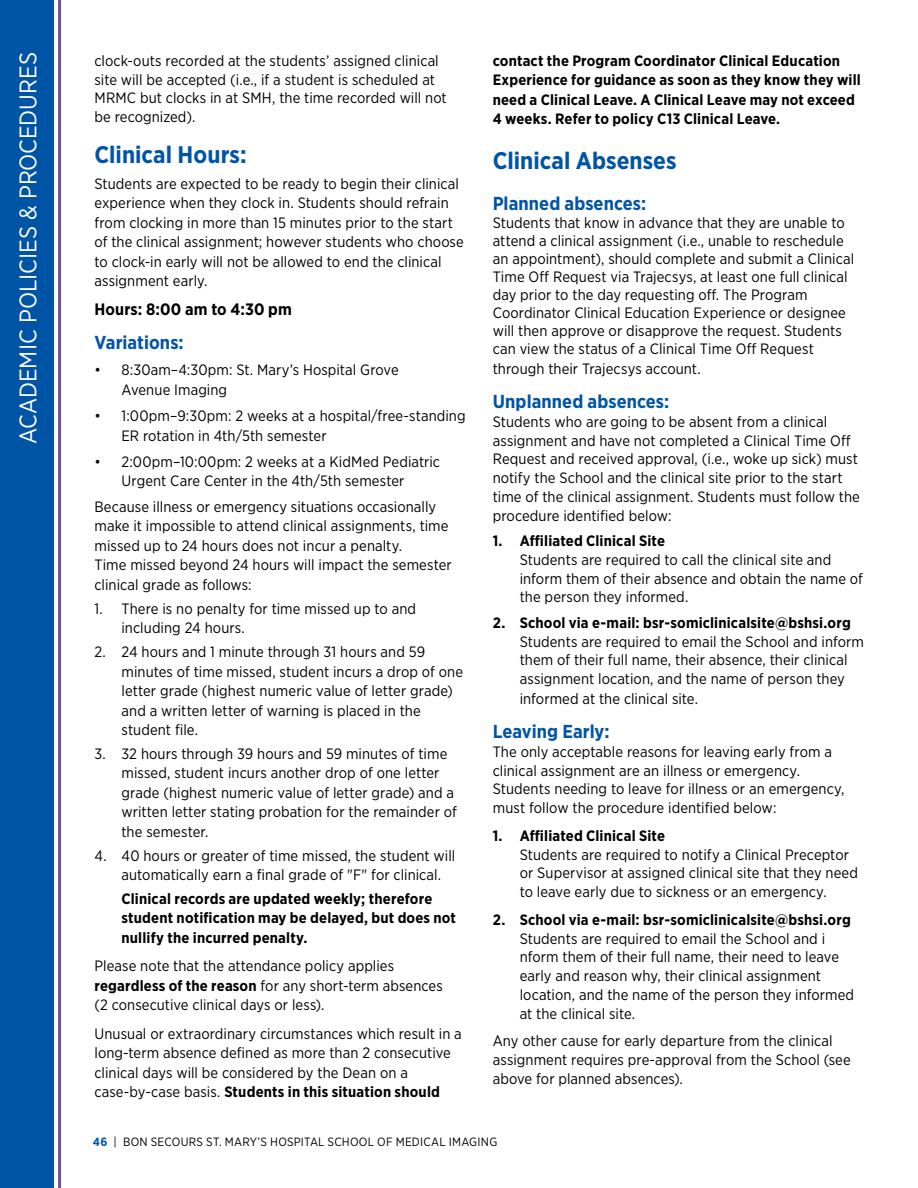
<style>
.page{position:relative;width:918px;height:1188px;background:#fff}
.page>*{position:absolute;margin:0;border:0;box-sizing:border-box;transform-origin:0 0}
.t1{font:700 24px "Gotham Narrow";color:#0054a6}
.t2{font:24px "Gotham Narrow";color:#fff}
.t3{font:700 18.75px "Gotham Narrow";letter-spacing:.005em;color:#0054a6}
.t4{font:700 16.5px "Gotham Narrow";letter-spacing:.01em;color:#000}
.t5{font:15px/19.5px "Gotham Narrow";letter-spacing:.005em;color:#000}
.t6{font:700 15px/19.5px "Gotham Narrow";letter-spacing:.01em;color:#000}
.t7{font:12px "Gotham Narrow";letter-spacing:.02em;color:#000}
.s1{font-weight:700}
.s2{font-weight:700;color:#0054a6}
</style>
<div class="page">
<div style="left:0;top:0;width:54px;height:1188px;background:#0054a6"></div>
<hr style="left:58px;top:0;width:3px;height:1188px;background:#735193">
<h1 class="t2" style="left:13px;top:444px;width:394px;rotate:-90deg">ACADEMIC POLICIES &amp; PROCEDURES</h1>
<p class="t5" style="left:94px;top:51px;width:354px;line-height:18.8px">clock-outs recorded at the students’ assigned clinical site will be accepted (i.e., if a student is scheduled at MRMC but clocks in at SMH, the time recorded will not be recognized).</p>
<h1 class="t1" style="left:94px;top:139px;width:154px">Clinical Hours:</h1>
<p class="t5" style="left:94px;top:174px;width:371px">Students are expected to be ready to begin their clinical experience when they clock in. Students should refrain from clocking in more than 15 minutes prior to the start of the clinical assignment; however students who choose to clock-in early will not be allowed to end the clinical assignment early.</p>
<p class="t4" style="left:94px;top:298px;width:199px">Hours: 8:00 am to 4:30 pm</p>
<p class="t3" style="left:94px;top:331px;width:91px">Variations:</p>
<p class="t5" style="left:122px;top:360px;width:279px;text-indent:-27px">• 8:30am–4:30pm: St. Mary’s Hospital Grove<br>Avenue Imaging</p>
<p class="t5" style="left:122px;top:406px;width:346px;text-indent:-27px">• 1:00pm–9:30pm: 2 weeks at a hospital/free-standing<br>ER rotation in 4th/5th semester</p>
<p class="t5" style="left:94px;top:452px;width:347px;text-align:center">• 2:00pm–10:00pm: 2 weeks at a KidMed Pediatric<br>Urgent Care Center in the 4th/5th semester</p>
<p class="t5" style="left:94px;top:497px;width:359px">Because illness or emergency situations occasionally make it impossible to attend clinical assignments, time missed up to 24 hours does not incur a penalty.<br>Time missed beyond 24 hours will impact the semester clinical grade as follows:</p>
<p class="t5" style="left:122px;top:598px;width:296px;text-indent:-27px">1. There is no penalty for time missed up to and including 24 hours.</p>
<p class="t5" style="left:122px;top:642px;width:343px;text-indent:-27px">2. 24 hours and 1 minute through 31 hours and 59 minutes of time missed, student incurs a drop of one letter grade (highest numeric value of letter grade) and a written letter of warning is placed in the student file.</p>
<p class="t5" style="left:122px;top:744px;width:337px;text-indent:-27px">3. 32 hours through 39 hours and 59 minutes of time missed, student incurs another drop of one letter grade (highest numeric value of letter grade) and a written letter stating probation for the remainder of the semester.</p>
<p class="t5" style="left:122px;top:845px;width:335px;text-indent:-27px">4. 40 hours or greater of time missed, the student will automatically earn a final grade of "F" for clinical.</p>
<p class="t6" style="left:122px;top:889px;width:336px">Clinical records are updated weekly; therefore student notification may be delayed, but does not nullify the incurred penalty.</p>
<p class="t5" style="left:94px;top:956px;width:350px">Please note that the attendance policy applies <span class="s1">regardless of the reason</span> for any short-term absences (2 consecutive clinical days or less).</p>
<p class="t5" style="left:94px;top:1024px;width:369px">Unusual or extraordinary circumstances which result in a long-term absence defined as more than 2 consecutive clinical days will be considered by the Dean on a case-by-case basis. <span class="s1">Students in this situation should</span></p>
<p class="t6" style="left:493px;top:51px;width:370px">contact the Program Coordinator Clinical Education Experience for guidance as soon as they know they will need a Clinical Leave. A Clinical Leave may not exceed 4 weeks. Refer to policy C13 Clinical Leave.</p>
<h1 class="t1" style="left:493px;top:145px;width:185px">Clinical Absenses</h1>
<p class="t3" style="left:493px;top:191px;width:155px">Planned absences:</p>
<p class="t5" style="left:493px;top:213px;width:363px;line-height:18px">Students that know in advance that they are unable to attend a clinical assignment (i.e., unable to reschedule an appointment), should complete and submit a Clinical Time Off Request via Trajecsys, at least one full clinical day prior to the day requesting off. The Program Coordinator Clinical Education Experience or designee will then approve or disapprove the request. Students can view the status of a Clinical Time Off Request</p>
<p class="t5" style="left:493px;top:358px;width:209px">through their Trajecsys account.</p>
<p class="t3" style="left:493px;top:389px;width:178px">Unplanned absences:</p>
<p class="t5" style="left:493px;top:412px;width:369px;line-height:18.8px">Students who are going to be absent from a clinical assignment and have not completed a Clinical Time Off Request and received approval, (i.e., woke up sick) must notify the School and the clinical site prior to the start time of the clinical assignment. Students must follow the procedure identified below:</p>
<p class="t6" style="left:493px;top:531px;width:174px">1. Affiliated Clinical Site</p>
<p class="t5" style="left:520px;top:550px;width:345px;line-height:18.8px">Students are required to call the clinical site and inform them of their absence and obtain the name of the person they informed.</p>
<p class="t6" style="left:493px;top:613px;width:360px">2. School via e-mail: bsr-somiclinicalsite@bshsi.org</p>
<p class="t5" style="left:520px;top:631px;width:346px;line-height:19px">Students are required to email the School and inform them of their full name, their absence, their clinical assignment location, and the name of person they informed at the clinical site.</p>
<p class="t3" style="left:493px;top:719px;width:118px">Leaving Early:</p>
<p class="t5" style="left:493px;top:742px;width:353px;line-height:18.8px">The only acceptable reasons for leaving early from a clinical assignment are an illness or emergency.<br>Students needing to leave for illness or an emergency, must follow the procedure identified below:</p>
<p class="t6" style="left:493px;top:826px;width:174px">1. Affiliated Clinical Site</p>
<p class="t5" style="left:520px;top:845px;width:340px;line-height:18.8px">Students are required to notify a Clinical Preceptor or Supervisor at assigned clinical site that they need to leave early due to sickness or an emergency.</p>
<p class="t6" style="left:493px;top:910px;width:360px">2. School via e-mail: bsr-somiclinicalsite@bshsi.org</p>
<p class="t5" style="left:520px;top:929px;width:336px;line-height:18.8px">Students are required to email the School and i nform them of their full name, their need to leave early and reason why, their clinical assignment location, and the name of the person they informed at the clinical site.</p>
<p class="t5" style="left:493px;top:1031px;width:360px;line-height:18.8px">Any other cause for early departure from the clinical assignment requires pre-approval from the School (see above for planned absences).</p>
<p class="t7" style="left:93px;top:1134px;width:406px"><span class="s2">46</span> | BON SECOURS ST. MARY’S HOSPITAL SCHOOL OF MEDICAL IMAGING</p>
</div>
